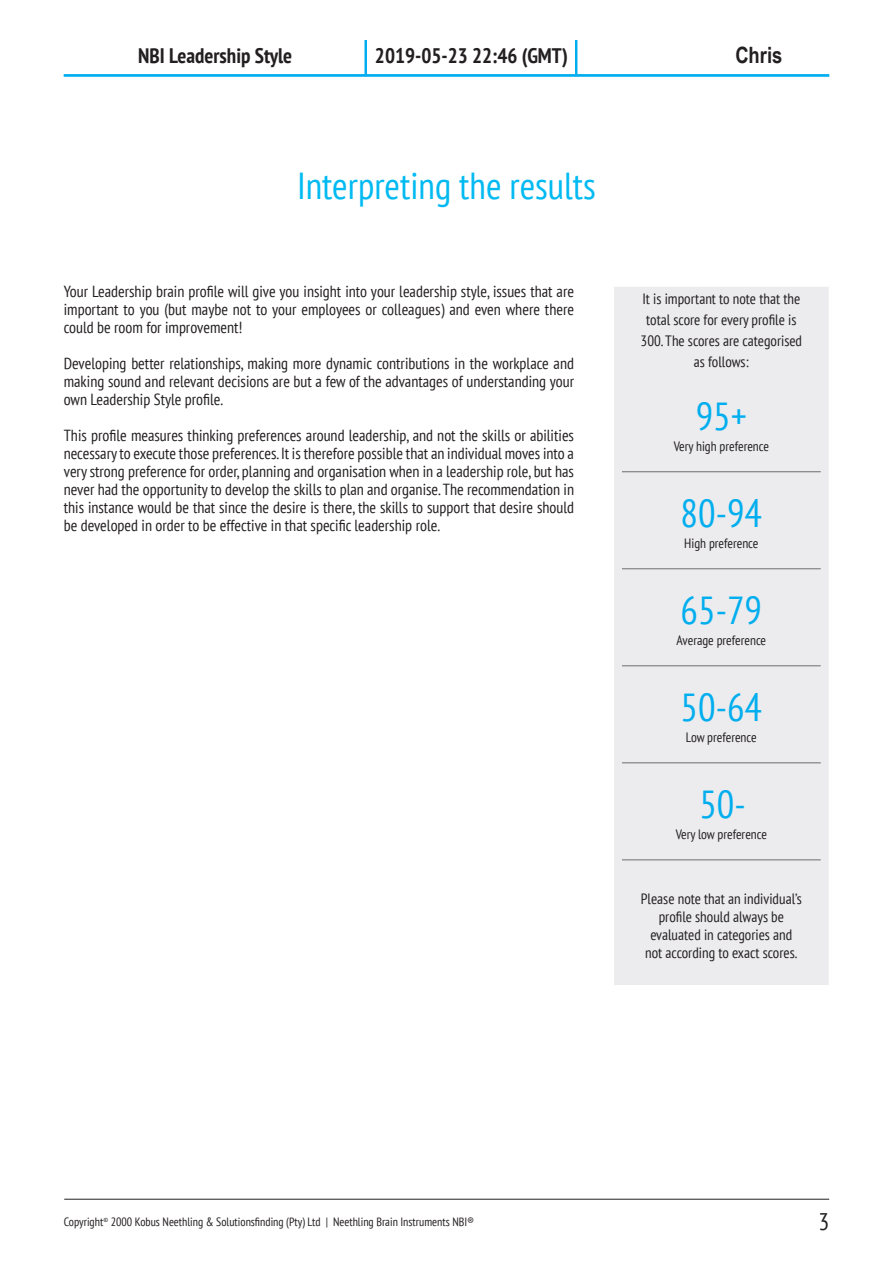
<style>
.page{position:relative;width:893px;height:1263px;background:#fff}
.page>*{position:absolute;margin:0;border:0;box-sizing:border-box;transform-origin:0 0}
.t1{font:condensed 39px "PT Sans";color:#00aeef}
.t2{font:condensed 37.5px "PT Sans";color:#00baf1}
.t3{font:condensed 24px "PT Sans";color:#231f20}
.t4{font:700 22.5px "Arial Narrow";color:#231f20}
.t5{font:700 condensed 21px "PT Sans";color:#231f20}
.t6{font:condensed 16.05px/18px "PT Sans";color:#231f20;text-align:justify}
.t7{font:condensed 15px/21px "PT Sans";color:#231f20;text-align:center}
.t8{font:condensed 13.5px "PT Sans";color:#231f20}
.t9{font:condensed 12px "PT Sans";color:#231f20}
</style>
<div class="page">
<hr style="left:64px;top:1199px;width:765px;height:1px;background:#231f20">
<hr style="left:64px;top:74px;width:765px;height:3px;background:#00aeef">
<hr style="left:365px;top:40px;width:2px;height:35px;background:#00aeef">
<hr style="left:575px;top:40px;width:2px;height:35px;background:#00aeef">
<div style="left:613px;top:286px;width:216px;height:700px;background:#ececee"></div>
<hr style="left:613px;top:285px;width:217px;height:2px;background:#fff">
<hr style="left:613px;top:287px;width:1px;height:698px;background:#fff">
<hr style="left:613px;top:985px;width:217px;height:1px;background:#fff">
<hr style="left:622px;top:471px;width:199px;height:1px;background:#6c6d70">
<hr style="left:622px;top:568px;width:199px;height:1px;background:#6c6d70">
<hr style="left:622px;top:665px;width:199px;height:1px;background:#6c6d70">
<hr style="left:622px;top:762px;width:199px;height:1px;background:#6c6d70">
<hr style="left:622px;top:859px;width:199px;height:1px;background:#6c6d70">
<h3 class="t5" style="left:138px;top:42px;width:156px">NBI Leadership Style</h3>
<h3 class="t5" style="left:375px;top:42px;width:194px">2019-05-23 22:46 (GMT)</h3>
<h2 class="t2" style="left:297px;top:162px;width:300px">Interpreting the results</h2>
<p class="t6" style="left:64px;top:282px;width:512px">Your Leadership brain profile will give you insight into your leadership style, issues that are important to you (but maybe not to your employees or colleagues) and even where there could be room for improvement!</p>
<p class="t6" style="left:64px;top:354px;width:512px">Developing better relationships, making more dynamic contributions in the workplace and making sound and relevant decisions are but a few of the advantages of understanding your own Leadership Style profile.</p>
<p class="t6" style="left:64px;top:426px;width:512px">This profile measures thinking preferences around leadership, and not the skills or abilities necessary to execute those preferences. It is therefore possible that an individual moves into a very strong preference for order, planning and organisation when in a leadership role, but has never had the opportunity to develop the skills to plan and organise. The recommendation in this instance would be that since the desire is there, the skills to support that desire should be developed in order to be effective in that specific leadership role.</p>
<h3 class="t4" style="left:735px;top:42px;width:49px">Chris</h3>
<p class="t7" style="left:641px;top:287px;width:163px">It is important to note that the total score for every profile is<br>300. The scores are categorised as follows:</p>
<h1 class="t1" style="left:696px;top:391px;width:53px">95+</h1>
<p class="t8" style="left:674px;top:438px;width:97px">Very high preference</p>
<h1 class="t1" style="left:681px;top:488px;width:83px">80-94</h1>
<p class="t8" style="left:684px;top:535px;width:76px">High preference</p>
<h1 class="t1" style="left:681px;top:585px;width:83px">65-79</h1>
<p class="t8" style="left:677px;top:632px;width:91px">Average preference</p>
<h1 class="t1" style="left:681px;top:682px;width:83px">50-64</h1>
<p class="t8" style="left:686px;top:729px;width:72px">Low preference</p>
<h1 class="t1" style="left:699px;top:779px;width:48px">50-</h1>
<p class="t8" style="left:676px;top:826px;width:93px">Very low preference</p>
<p class="t7" style="left:641px;top:889px;width:163px;line-height:18px">Please note that an individual’s profile should always be evaluated in categories and not according to exact scores.</p>
<p class="t9" style="left:64px;top:1214px;width:412px">Copyright<sup>©</sup> 2000 Kobus Neethling &amp; Solutionsfinding (Pty) Ltd | Neethling Brain Instruments NBI®</p>
<h3 class="t3" style="left:818px;top:1206px;width:12px">3</h3>
</div>
